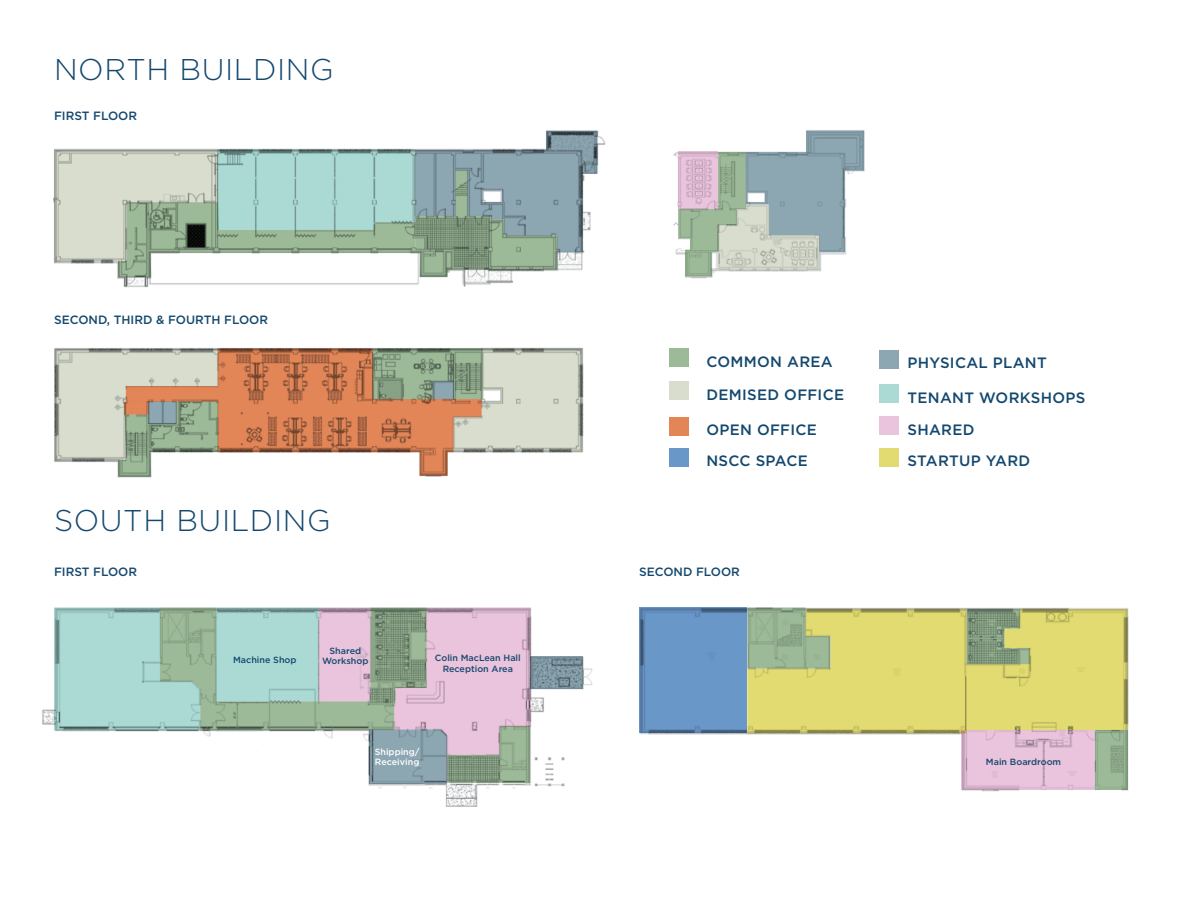
<style>
.page{position:relative;width:1188px;height:918px;background:#fff}
.page>*{position:absolute;margin:0;border:0;box-sizing:border-box;transform-origin:0 0}
.t1{font:300 30px "Gotham";letter-spacing:.02em;color:#14486e}
.t2{font:500 15px/32.8px "Gotham";letter-spacing:.02em;color:#14486e}
.t3{font:500 12px "Gotham";color:#14486e}
.t4{font:500 9px/10.8px "Gotham";color:#14486e;text-align:center}
.t5{font:500 9px/10.8px "Gotham";color:#fff}
</style>
<div class="page">
<img style="left:639px;top:607px;width:490px;height:185px">
<img style="left:42px;top:608px;width:551px;height:199px">
<img style="left:54px;top:347px;width:530px;height:131px">
<img style="left:673px;top:130px;width:192px;height:149px">
<div style="left:669px;top:349px;width:19px;height:18px;background:#9dba98"></div>
<div style="left:669px;top:382px;width:19px;height:18px;background:#d8ddce"></div>
<div style="left:880px;top:385px;width:19px;height:18px;background:#abdad4"></div>
<div style="left:880px;top:350px;width:19px;height:18px;background:#8ca6b2"></div>
<div style="left:669px;top:417px;width:19px;height:18px;background:#e28658"></div>
<div style="left:669px;top:448px;width:19px;height:19px;background:#6997c8"></div>
<div style="left:880px;top:417px;width:19px;height:18px;background:#eac3dc"></div>
<div style="left:880px;top:448px;width:19px;height:19px;background:#e2db71"></div>
<img style="left:53px;top:130px;width:553px;height:158px">
<svg style="left:118px;top:262px;width:439px;height:16px"></svg>
<svg style="left:54px;top:131px;width:543px;height:131px"></svg>
<svg style="left:678px;top:131px;width:186px;height:145px"></svg>
<svg style="left:54px;top:349px;width:164px;height:128px;background:#d1d6c9"></svg>
<svg style="left:482px;top:348px;width:101px;height:104px;background:#cdd2c4"></svg>
<svg style="left:531px;top:656px;width:52px;height:33px;background:#79909b"></svg>
<svg style="left:639px;top:608px;width:108px;height:125px;background:#6692c2"></svg>
<svg style="left:747px;top:609px;width:381px;height:124px;background:#ddd66f"></svg>
<div style="left:961px;top:730px;width:134px;height:60px;background:#eac3dc"></div>
<svg style="left:1095px;top:730px;width:33px;height:60px;background:#93af8f"></svg>
<svg style="left:747px;top:608px;width:83px;height:61px;background:#9fb68d"></svg>
<svg style="left:967px;top:609px;width:63px;height:55px;background:#90a278"></svg>
<svg style="left:124px;top:348px;width:358px;height:128px"></svg>
<svg style="left:54px;top:607px;width:477px;height:177px"></svg>
<h1 class="t1" style="left:54px;top:53px;width:281px">NORTH BUILDING</h1>
<p class="t3" style="left:54px;top:108px;width:85px">FIRST FLOOR</p>
<p class="t3" style="left:54px;top:312px;width:216px">SECOND, THIRD &amp; FOURTH FLOOR</p>
<h1 class="t1" style="left:54px;top:504px;width:278px">SOUTH BUILDING</h1>
<p class="t2" style="left:706px;top:345px;width:139px">COMMON AREA<br>DEMISED OFFICE</p>
<p class="t2" style="left:908px;top:346px;width:141px">PHYSICAL PLANT</p>
<p class="t2" style="left:908px;top:381px;width:179px">TENANT WORKSHOPS</p>
<p class="t2" style="left:706px;top:414px;width:112px;line-height:31.3px">OPEN OFFICE<br>NSCC SPACE</p>
<p class="t2" style="left:908px;top:413px;width:124px;line-height:31.5px">SHARED<br>STARTUP YARD</p>
<p class="t3" style="left:54px;top:564px;width:85px">FIRST FLOOR</p>
<p class="t3" style="left:639px;top:564px;width:102px">SECOND FLOOR</p>
<p class="t4" style="left:233px;top:655px;width:65px">Machine Shop</p>
<p class="t4" style="left:322px;top:645px;width:48px">Shared<br>Workshop</p>
<p class="t4" style="left:435px;top:653px;width:87px">Colin MacLean Hall<br>Reception Area</p>
<p class="t5" style="left:375px;top:746px;width:46px">Shipping/<br>Receiving</p>
<p class="t4" style="left:986px;top:756px;width:77px">Main Boardroom</p>
</div>
